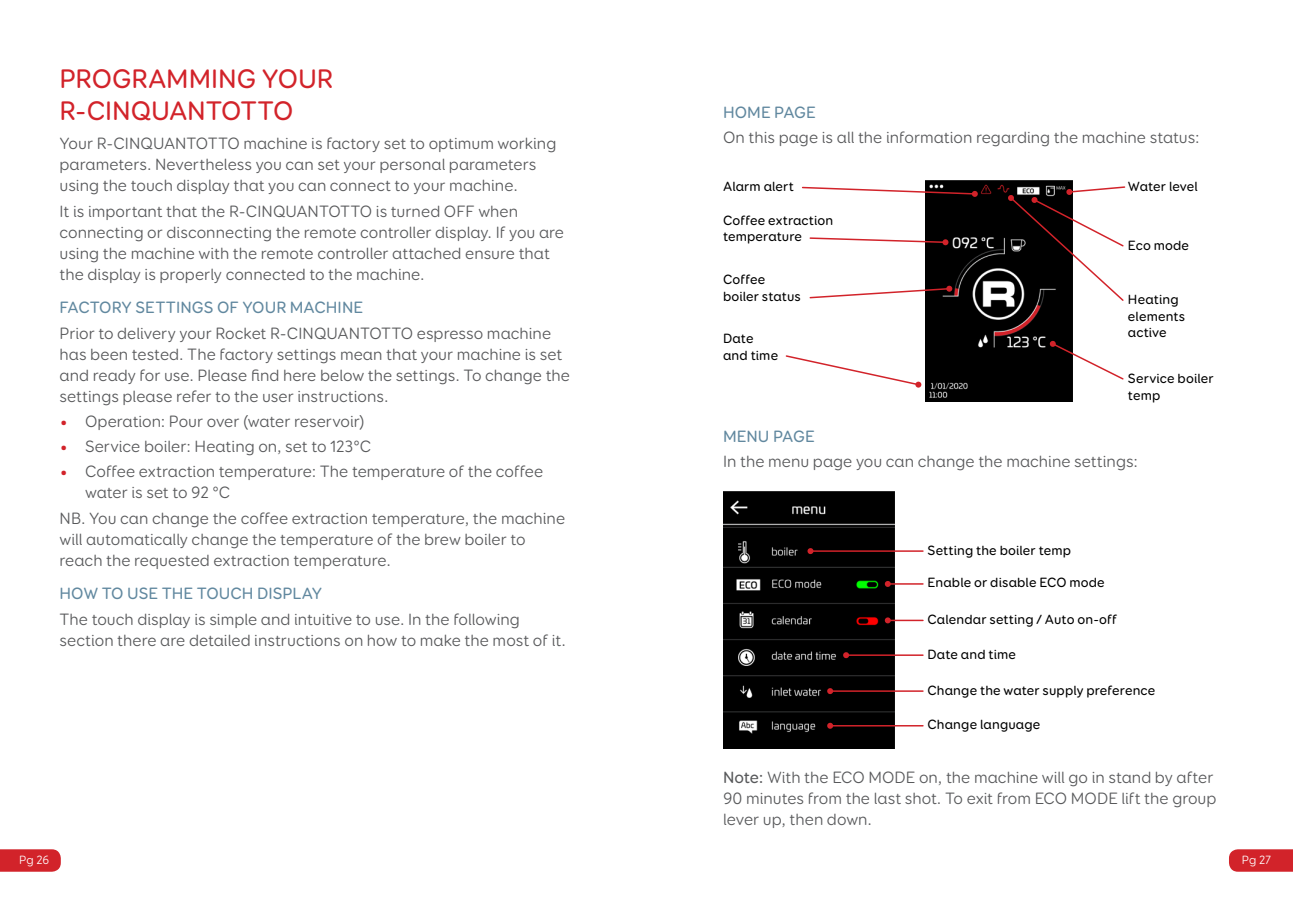
<style>
.page{position:relative;width:1293px;height:910px;background:#fff}
.page>*{position:absolute;margin:0;border:0;box-sizing:border-box;transform-origin:0 0}
.t1{font:500 27px/31.5px "Booster Next FY";letter-spacing:-.005em;color:#d2232a}
.t2{font:16.5px/21px "Booster Next FY";color:#58595b}
.t3{font:500 16.5px "Booster Next FY";letter-spacing:.005em;color:#61889f}
.t4{font:500 13.5px/16.5px "Booster Next FY";letter-spacing:.01em;color:#000}
.t5{font:12px "Booster Next FY";letter-spacing:.005em;color:#fff}
.s1{font-weight:700;color:#d2232a}
.s2{font-weight:500}
</style>
<div class="page">
<svg style="left:0;top:849px;width:61px;height:23px"></svg>
<svg style="left:1229px;top:849px;width:64px;height:23px"></svg>
<img style="left:925px;top:180px;width:148px;height:221px">
<svg style="left:809px;top:237px;width:139px;height:8px"></svg>
<svg style="left:809px;top:286px;width:143px;height:13px"></svg>
<svg style="left:802px;top:186px;width:176px;height:11px"></svg>
<svg style="left:785px;top:355px;width:136px;height:33px"></svg>
<svg style="left:1049px;top:340px;width:75px;height:41px"></svg>
<svg style="left:1007px;top:185px;width:119px;height:117px"></svg>
<img style="left:723px;top:492px;width:171px;height:257px">
<hr style="left:810px;top:550px;width:113px;height:2px;background:#d2232a">
<svg style="left:807px;top:548px;width:7px;height:6px"></svg>
<hr style="left:888px;top:583px;width:35px;height:2px;background:#d2232a">
<svg style="left:884px;top:580px;width:7px;height:7px"></svg>
<hr style="left:888px;top:620px;width:35px;height:1px;background:#d2232a">
<svg style="left:884px;top:617px;width:7px;height:7px"></svg>
<hr style="left:846px;top:654px;width:77px;height:2px;background:#d2232a">
<svg style="left:842px;top:652px;width:7px;height:7px"></svg>
<hr style="left:830px;top:690px;width:93px;height:2px;background:#d2232a">
<svg style="left:826px;top:688px;width:7px;height:6px"></svg>
<hr style="left:830px;top:725px;width:93px;height:1px;background:#d2232a">
<svg style="left:826px;top:722px;width:7px;height:7px"></svg>
<h1 class="t1" style="left:60px;top:63px;width:275px">PROGRAMMING YOUR<br>R-CINQUANTOTTO</h1>
<p class="t2" style="left:60px;top:133px;width:498px">Your R-CINQUANTOTTO machine is factory set to optimum working parameters. Nevertheless you can set your personal parameters using the touch display that you can connect to your machine.</p>
<p class="t2" style="left:60px;top:200px;width:506px">It is important that the R-CINQUANTOTTO is turned OFF when connecting or disconnecting the remote controller display. If you are using the machine with the remote controller attached ensure that the display is properly connected to the machine.</p>
<p class="t3" style="left:60px;top:297px;width:305px">FACTORY SETTINGS OF YOUR MACHINE</p>
<p class="t2" style="left:60px;top:322px;width:512px">Prior to delivery your Rocket R-CINQUANTOTTO espresso machine has been tested. The factory settings mean that your machine is set and ready for use. Please find here below the settings. To change the settings please refer to the user instructions.</p>
<p class="t2" style="left:60px;top:411px;width:307px"><span class="s1">•</span> Operation: Pour over (water reservoir)</p>
<p class="t2" style="left:60px;top:436px;width:313px"><span class="s1">•</span> Service boiler: Heating on, set to 123°C</p>
<p class="t2" style="left:85px;top:461px;width:460px;text-indent:-25px"><span class="s1">•</span> Coffee extraction temperature: The temperature of the coffee water is set to 92 °C</p>
<p class="t2" style="left:60px;top:507px;width:507px">NB. You can change the coffee extraction temperature, the machine will automatically change the temperature of the brew boiler to reach the requested extraction temperature.</p>
<p class="t3" style="left:60px;top:583px;width:264px">HOW TO USE THE TOUCH DISPLAY</p>
<p class="t2" style="left:60px;top:608px;width:508px">The touch display is simple and intuitive to use. In the following section there are detailed instructions on how to make the most of it.</p>
<p class="t3" style="left:723px;top:102px;width:94px">HOME PAGE</p>
<p class="t2" style="left:723px;top:127px;width:478px">On this page is all the information regarding the machine status:</p>
<p class="t4" style="left:723px;top:178px;width:72px">Alarm alert</p>
<p class="t4" style="left:723px;top:212px;width:112px">Coffee extraction temperature</p>
<p class="t4" style="left:723px;top:271px;width:79px">Coffee boiler status</p>
<p class="t4" style="left:723px;top:330px;width:57px">Date and time</p>
<p class="t4" style="left:1128px;top:178px;width:71px">Water level</p>
<p class="t4" style="left:1128px;top:237px;width:63px">Eco mode</p>
<p class="t4" style="left:1128px;top:291px;width:59px">Heating elements active</p>
<p class="t4" style="left:1128px;top:370px;width:87px">Service boiler temp</p>
<p class="t3" style="left:723px;top:426px;width:93px">MENU PAGE</p>
<p class="t2" style="left:723px;top:451px;width:416px">In the menu page you can change the machine settings:</p>
<p class="t4" style="left:927px;top:542px;width:145px">Setting the boiler temp</p>
<p class="t4" style="left:927px;top:574px;width:179px">Enable or disable ECO mode</p>
<p class="t4" style="left:927px;top:611px;width:191px">Calendar setting / Auto on-off</p>
<p class="t4" style="left:927px;top:646px;width:90px">Date and time</p>
<p class="t4" style="left:927px;top:682px;width:229px">Change the water supply preference</p>
<p class="t4" style="left:927px;top:716px;width:114px">Change language</p>
<p class="t2" style="left:723px;top:766px;width:495px"><span class="s2">Note:</span> With the ECO MODE on, the machine will go in stand by after<br>90 minutes from the last shot. To exit from ECO MODE lift the group lever up, then down.</p>
<p class="t5" style="left:19px;top:852px;width:32px">Pg 26</p>
<p class="t5" style="left:1242px;top:852px;width:30px">Pg 27</p>
</div>
